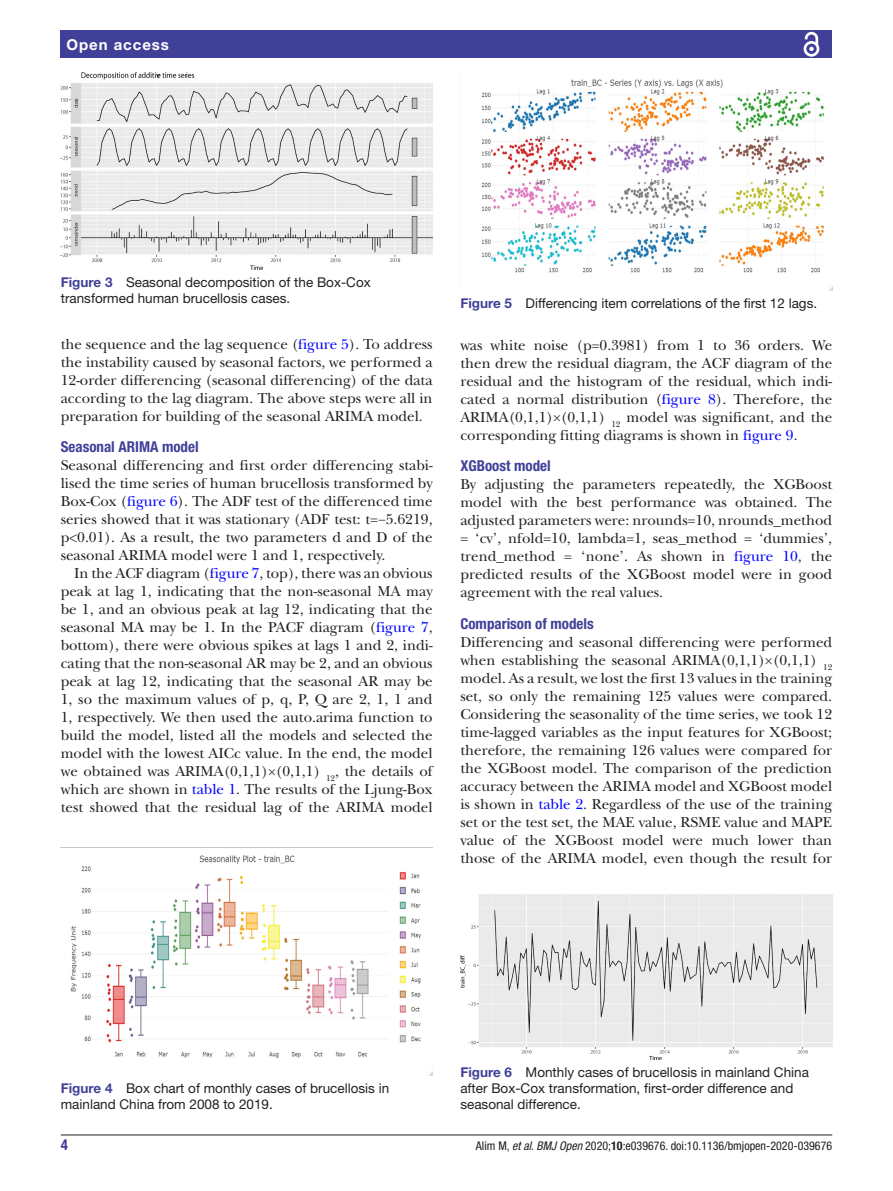
<style>
.page{position:relative;width:893px;height:1191px;background:#fff}
.page>*{position:absolute;margin:0;border:0;box-sizing:border-box;transform-origin:0 0}
.t1{font:15px/18px "New Baskerville";color:#231f20;text-align:justify}
.t2{font:700 condensed 15px "Helvetica Neue LT Std";color:#414099}
.t3{font:700 15px "Helvetica Neue LT Std";letter-spacing:.065em;color:#fff}
.t4{font:13.5px/16.2px "Helvetica Neue LT Std";color:#231f20}
.t5{font:condensed 12px "Helvetica Neue LT Std";color:#231f20}
.s1{font-weight:700;color:#414099}
.s2{color:#00f}
.s3{font-style:italic}
.s4{font-weight:700}
</style>
<div class="page">
<hr style="left:61px;top:1134px;width:771px;height:1px;background:#231f20">
<div style="left:61px;top:31px;width:771px;height:27px;background:#414099"></div>
<svg style="left:803px;top:31px;width:17px;height:26px"></svg>
<img style="left:61px;top:73px;width:372px;height:196px">
<img style="left:61px;top:847px;width:372px;height:228px">
<img style="left:481px;top:79px;width:351px;height:211px">
<img style="left:460px;top:894px;width:372px;height:165px">
<p class="t3" style="left:66px;top:35px;width:104px">Open access</p>
<p class="t4" style="left:61px;top:274px;width:312px"><span class="s1">Figure 3</span> Seasonal decomposition of the Box-Cox transformed human brucellosis cases.</p>
<p class="t1" style="left:61px;top:335px;width:373px">the sequence and the lag sequence (<span class="s2">figure 5</span>). To address the instability caused by seasonal factors, we performed a 12-order differencing (seasonal differencing) of the data according to the lag diagram. The above steps were all in preparation for building of the seasonal ARIMA model.</p>
<p class="t2" style="left:61px;top:438px;width:139px">Seasonal ARIMA model</p>
<p class="t1" style="left:61px;top:456px;width:373px">Seasonal differencing and first order differencing stabi&shy;lised the time series of human brucellosis transformed by Box-Cox (<span class="s2">figure 6</span>). The ADF test of the differenced time series showed that it was stationary (ADF test: t=−5.6219, p&lt;0.01). As a result, the two parameters d and D of the seasonal ARIMA model were 1 and 1, respectively.</p>
<p class="t1" style="left:61px;top:564px;width:373px;text-indent:14px">In the ACF diagram (<span class="s2">figure 7</span>, top), there was an obvious peak at lag 1, indicating that the non-seasonal MA may be 1, and an obvious peak at lag 12, indicating that the seasonal MA may be 1. In the PACF diagram (<span class="s2">figure 7</span>, bottom), there were obvious spikes at lags 1 and 2, indi&shy;cating that the non-seasonal AR may be 2, and an obvious peak at lag 12, indicating that the seasonal AR may be 1, so the maximum values of p, q, P, Q are 2, 1, 1 and 1, respectively. We then used the auto.arima function to build the model, listed all the models and selected the model with the lowest AICc value. In the end, the model we obtained was ARIMA(0,1,1)×(0,1,1) <sub>12</sub>, the details of which are shown in <span class="s2">table 1</span>. The results of the Ljung-Box test showed that the residual lag of the ARIMA model</p>
<p class="t4" style="left:460px;top:295px;width:358px"><span class="s1">Figure 5</span> Differencing item correlations of the first 12 lags.</p>
<p class="t1" style="left:460px;top:336px;width:373px">was white noise (p=0.3981) from 1 to 36 orders. We then drew the residual diagram, the ACF diagram of the residual and the histogram of the residual, which indi&shy;cated a normal distribution (<span class="s2">figure 8</span>). Therefore, the ARIMA(0,1,1)×(0,1,1) <sub>12</sub> model was significant, and the corresponding fitting diagrams is shown in <span class="s2">figure 9</span>.</p>
<p class="t2" style="left:460px;top:456px;width:92px">XGBoost model</p>
<p class="t1" style="left:460px;top:475px;width:373px">By adjusting the parameters repeatedly, the XGBoost model with the best performance was obtained. The adjusted parameters were: nrounds=10, nrounds_method = ‘cv’, nfold=10, lambda=1, seas_method = ‘dummies’, trend_method = ‘none’. As shown in <span class="s2">figure 10</span>, the predicted results of the XGBoost model were in good agreement with the real values.</p>
<p class="t2" style="left:460px;top:614px;width:135px">Comparison of models</p>
<p class="t1" style="left:460px;top:633px;width:373px">Differencing and seasonal differencing were performed when establishing the seasonal ARIMA(0,1,1)×(0,1,1) <sub>12 </sub>model. As a result, we lost the first 13 values in the training set, so only the remaining 125 values were compared.<br>Considering the seasonality of the time series, we took 12 time-lagged variables as the input features for XGBoost; therefore, the remaining 126 values were compared for the XGBoost model. The comparison of the prediction accuracy between the ARIMA model and XGBoost model is shown in <span class="s2">table 2</span>. Regardless of the use of the training set or the test set, the MAE value, RSME value and MAPE value of the XGBoost model were much lower than those of the ARIMA model, even though the result for</p>
<p class="t4" style="left:61px;top:1080px;width:330px"><span class="s1">Figure 4</span> Box chart of monthly cases of brucellosis in mainland China from 2008 to 2019.</p>
<p class="t4" style="left:460px;top:1063px;width:350px"><span class="s1">Figure 6</span> Monthly cases of brucellosis in mainland China after Box-Cox transformation, first-order difference and seasonal difference.</p>
<p class="t2" style="left:61px;top:1135px;width:9px">4</p>
<p class="t5" style="left:476px;top:1138px;width:358px">Alim M, <span class="s3">et al</span>. <span class="s3">BMJ Open</span> 2020;<span class="s4">10</span>:e039676. doi:10.1136/bmjopen-2020-039676</p>
</div>
